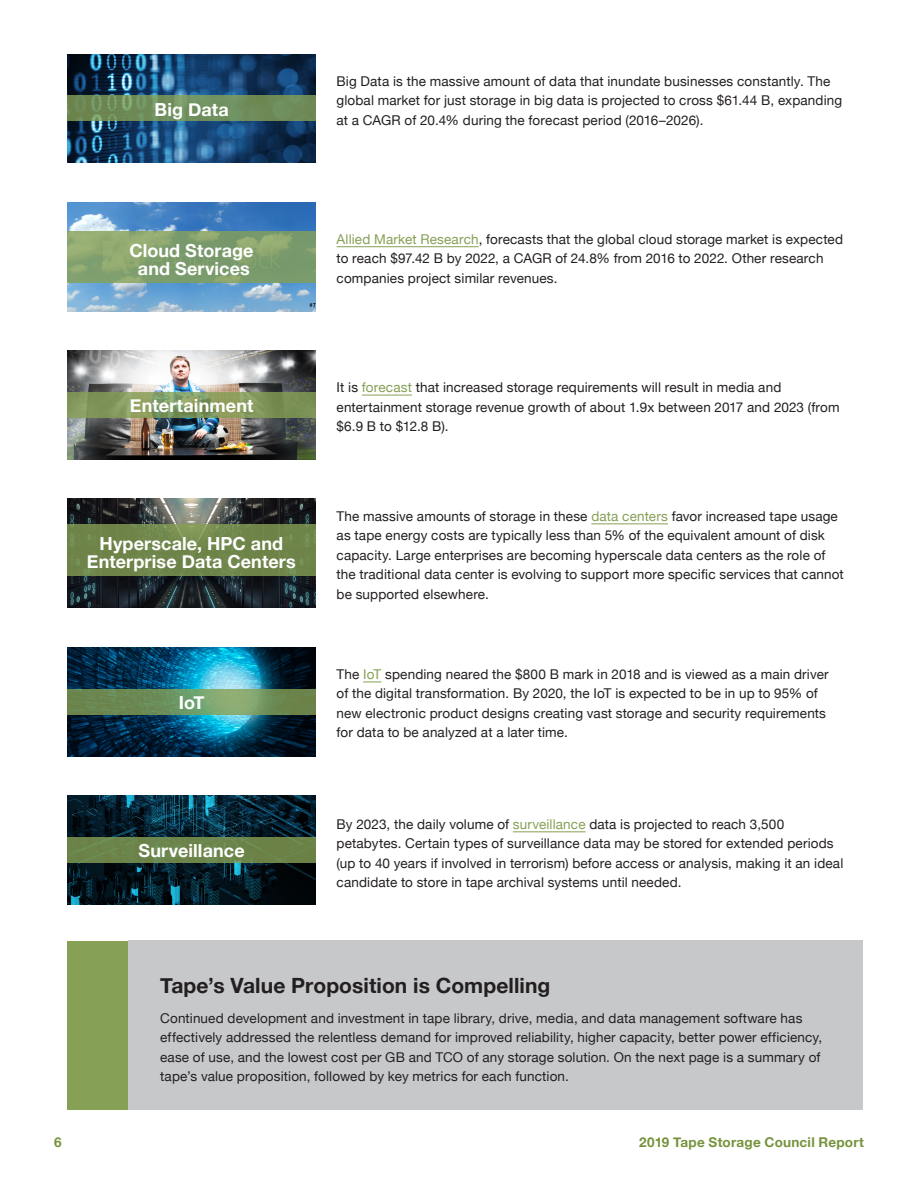
<style>
.page{position:relative;width:918px;height:1188px;background:#fff}
.page>*{position:absolute;margin:0;border:0;box-sizing:border-box;transform-origin:0 0}
.Header_1{font:700 21px "Helvetica Neue";letter-spacing:.005em;color:#231f20}
.Header_1-2{font:700 18px/18px "Helvetica Neue";letter-spacing:.005em;color:#fff;text-align:center}
.Body{font:13.5px/19.5px "Helvetica Neue";letter-spacing:.01em;color:#231f20}
.t1{font:700 13.5px "Helvetica Neue";letter-spacing:.015em;color:#76933c}
.s1{color:#86a055}
</style>
<div class="page">
<div style="left:128px;top:940px;width:734px;height:170px;background:#c7c8ca"></div>
<div style="left:67px;top:941px;width:61px;height:169px;background:#86a055"></div>
<img style="left:67px;top:796px;width:248px;height:109px">
<div style="left:67px;top:837px;width:248px;height:26px;background:#6b8349"></div>
<hr style="left:513px;top:831px;width:73px;height:1px;background:#86a055">
<img style="left:67px;top:647px;width:248px;height:109px">
<svg style="left:67px;top:689px;width:248px;height:26px;background:#71925c"></svg>
<svg style="left:363px;top:682px;width:18px;height:1px"></svg>
<img style="left:67px;top:499px;width:248px;height:109px">
<svg style="left:67px;top:524px;width:248px;height:51px;background:#70864b"></svg>
<hr style="left:591px;top:523px;width:77px;height:1px;background:#86a055">
<img style="left:67px;top:351px;width:248px;height:109px">
<svg style="left:67px;top:392px;width:248px;height:26px;background:#82985d"></svg>
<hr style="left:362px;top:395px;width:50px;height:1px;background:#86a055">
<img style="left:67px;top:202px;width:248px;height:109px">
<svg style="left:67px;top:231px;width:248px;height:51px;background:#83a16e"></svg>
<hr style="left:337px;top:246px;width:142px;height:1px;background:#86a055">
<img style="left:67px;top:54px;width:248px;height:109px">
<svg style="left:67px;top:96px;width:248px;height:25px;background:#6f8e5b"></svg>
<p class="Header_1-2" style="left:155px;top:100px;width:76px">Big Data</p>
<p class="Body" style="left:337px;top:71px;width:507px">Big Data is the massive amount of data that inundate businesses constantly. The global market for just storage in big data is projected to cross $61.44 B, expanding at a CAGR of 20.4% during the forecast period (2016–2026).</p>
<p class="Header_1-2" style="left:129px;top:241px;width:126px">Cloud Storage and Services</p>
<p class="Body" style="left:337px;top:229px;width:508px"><span class="s1">Allied Market Research</span>, forecasts that the global cloud storage market is expected to reach $97.42 B by 2022, a CAGR of 24.8% from 2016 to 2022. Other research companies project similar revenues.</p>
<p class="Header_1-2" style="left:130px;top:397px;width:125px">Entertainment</p>
<p class="Header_1-2" style="left:87px;top:534px;width:210px">Hyperscale, HPC and<br>Enterprise Data Centers</p>
<p class="Header_1-2" style="left:179px;top:693px;width:27px">IoT</p>
<p class="Header_1-2" style="left:139px;top:842px;width:108px">Surveillance</p>
<p class="Body" style="left:337px;top:377px;width:505px">It is <span class="s1">forecast</span> that increased storage requirements will result in media and entertainment storage revenue growth of about 1.9x between 2017 and 2023 (from $6.9 B to $12.8 B).</p>
<p class="Body" style="left:337px;top:506px;width:509px">The massive amounts of storage in these <span class="s1">data centers</span> favor increased tape usage as tape energy costs are typically less than 5% of the equivalent amount of disk capacity. Large enterprises are becoming hyperscale data centers as the role of the traditional data center is evolving to support more specific services that cannot be supported elsewhere.</p>
<p class="Body" style="left:337px;top:664px;width:494px">The <span class="s1">IoT</span> spending neared the $800 B mark in 2018 and is viewed as a main driver of the digital transformation. By 2020, the IoT is expected to be in up to 95% of new electronic product designs creating vast storage and security requirements for data to be analyzed at a later time.</p>
<p class="Body" style="left:337px;top:814px;width:508px">By 2023, the daily volume of <span class="s1">surveillance</span> data is projected to reach 3,500 petabytes. Certain types of surveillance data may be stored for extended periods (up to 40 years if involved in terrorism) before access or analysis, making it an ideal candidate to store in tape archival systems until needed.</p>
<p class="Header_1" style="left:160px;top:972px;width:392px">Tape’s Value Proposition is Compelling</p>
<p class="Body" style="left:160px;top:1008px;width:664px">Continued development and investment in tape library, drive, media, and data management software has effectively addressed the relentless demand for improved reliability, higher capacity, better power efficiency, ease of use, and the lowest cost per GB and TCO of any storage solution. On the next page is a summary of tape’s value proposition, followed by key metrics for each function.</p>
<p class="t1" style="left:54px;top:1134px;width:9px">6</p>
<p class="t1" style="left:639px;top:1134px;width:226px">2019 Tape Storage Council Report</p>
</div>
